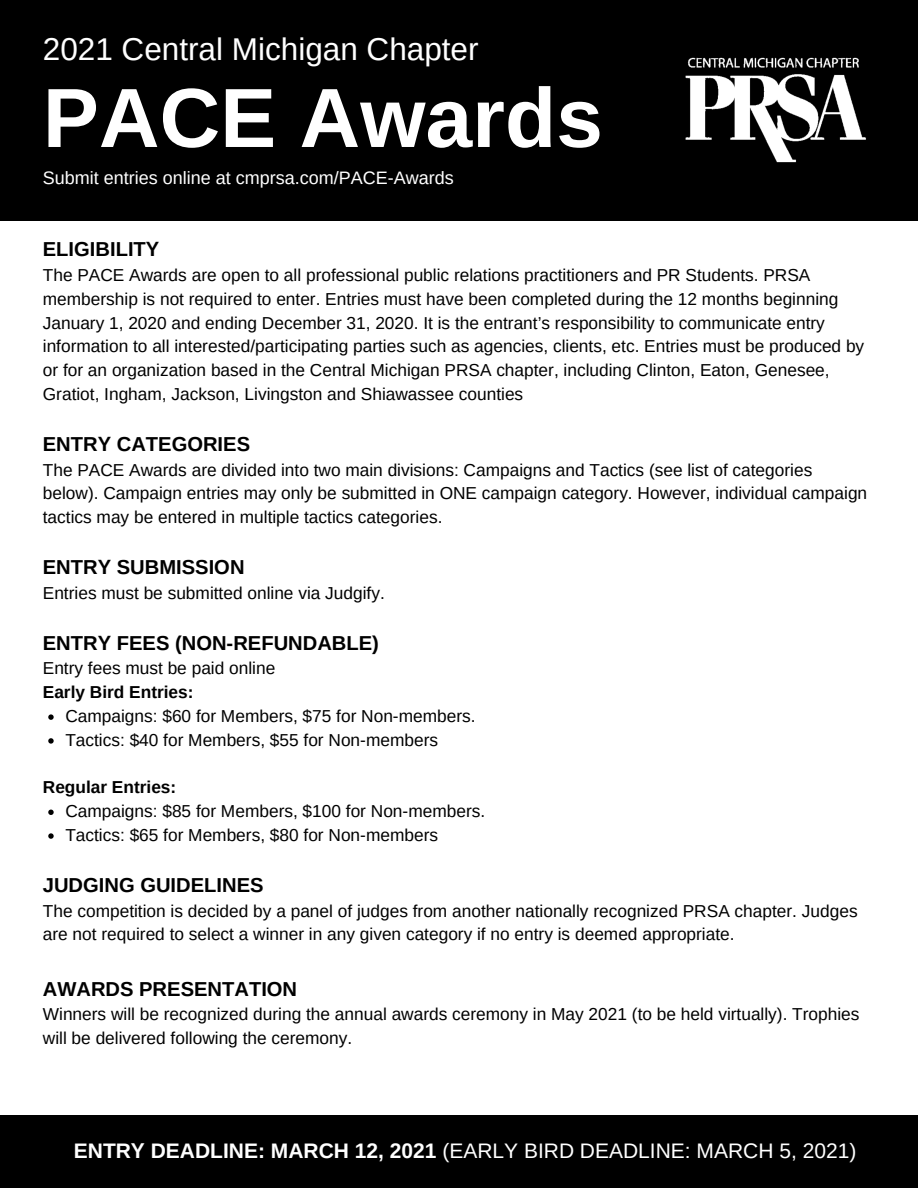
<style>
.page{position:relative;width:918px;height:1188px;background:#fff}
.page>*{position:absolute;margin:0;border:0;box-sizing:border-box;transform-origin:0 0}
.t1{font:700 84px "Arimo";color:#fff}
.t2{font:31.5px "Arimo";color:#fff}
.t3{font:21px "Arimo";color:#fff}
.t4{font:700 20.1px "Arimo";color:#000}
.t5{font:18px "Arimo";color:#fff}
.t6{font:17.25px/23.9px "Arimo";color:#000}
.t7{font:700 17.25px "Arimo";color:#000}
.s1{font-weight:700}
</style>
<div class="page">
<div style="left:0;top:0;width:918px;height:220px;background:#000"></div>
<img style="left:685px;top:57px;width:181px;height:106px">
<svg style="left:48px;top:714px;width:6px;height:6px"></svg>
<svg style="left:48px;top:738px;width:6px;height:6px"></svg>
<svg style="left:48px;top:810px;width:6px;height:5px"></svg>
<svg style="left:48px;top:833px;width:6px;height:6px"></svg>
<div style="left:0;top:1115px;width:918px;height:73px;background:#000"></div>
<p class="t2" style="left:43px;top:32px;width:437px">2021 Central Michigan Chapter</p>
<p class="t1" style="left:43px;top:71px;width:562px">PACE Awards</p>
<p class="t5" style="left:43px;top:168px;width:412px">Submit entries online at cmprsa.com/PACE-Awards</p>
<p class="t4" style="left:43px;top:238px;width:118px">ELIGIBILITY</p>
<p class="t6" style="left:43px;top:263px;width:823px">The PACE Awards are open to all professional public relations practitioners and PR Students. PRSA membership is not required to enter. Entries must have been completed during the 12 months beginning January 1, 2020 and ending December 31, 2020. It is the entrant’s responsibility to communicate entry information to all interested/participating parties such as agencies, clients, etc. Entries must be produced by or for an organization based in the Central Michigan PRSA chapter, including Clinton, Eaton, Genesee, Gratiot, Ingham, Jackson, Livingston and Shiawassee counties</p>
<p class="t4" style="left:43px;top:432px;width:209px">ENTRY CATEGORIES</p>
<p class="t6" style="left:43px;top:458px;width:826px">The PACE Awards are divided into two main divisions: Campaigns and Tactics (see list of categories below). Campaign entries may only be submitted in ONE campaign category. However, individual campaign tactics may be entered in multiple tactics categories.</p>
<p class="t4" style="left:43px;top:556px;width:203px">ENTRY SUBMISSION</p>
<p class="t6" style="left:43px;top:581px;width:344px">Entries must be submitted online via Judgify.</p>
<p class="t4" style="left:43px;top:631px;width:338px">ENTRY FEES (NON-REFUNDABLE)</p>
<p class="t6" style="left:43px;top:657px;width:234px">Entry fees must be paid online</p>
<p class="t7" style="left:43px;top:683px;width:152px">Early Bird Entries:</p>
<p class="t6" style="left:65px;top:704px;width:412px">Campaigns: $60 for Members, $75 for Non-members.</p>
<p class="t6" style="left:65px;top:728px;width:374px">Tactics: $40 for Members, $55 for Non-members</p>
<p class="t7" style="left:43px;top:778px;width:135px">Regular Entries:</p>
<p class="t6" style="left:65px;top:799px;width:421px">Campaigns: $85 for Members, $100 for Non-members.</p>
<p class="t6" style="left:65px;top:823px;width:374px">Tactics: $65 for Members, $80 for Non-members</p>
<p class="t4" style="left:43px;top:874px;width:222px">JUDGING GUIDELINES</p>
<p class="t6" style="left:43px;top:899px;width:816px">The competition is decided by a panel of judges from another nationally recognized PRSA chapter. Judges are not required to select a winner in any given category if no entry is deemed appropriate.</p>
<p class="t4" style="left:43px;top:977px;width:256px">AWARDS PRESENTATION</p>
<p class="t6" style="left:43px;top:1002px;width:818px">Winners will be recognized during the annual awards ceremony in May 2021 (to be held virtually). Trophies will be delivered following the ceremony.</p>
<p class="t3" style="left:74px;top:1139px;width:784px"><span class="s1">ENTRY DEADLINE: MARCH 12, 2021</span> (EARLY BIRD DEADLINE: MARCH 5, 2021)</p>
</div>
